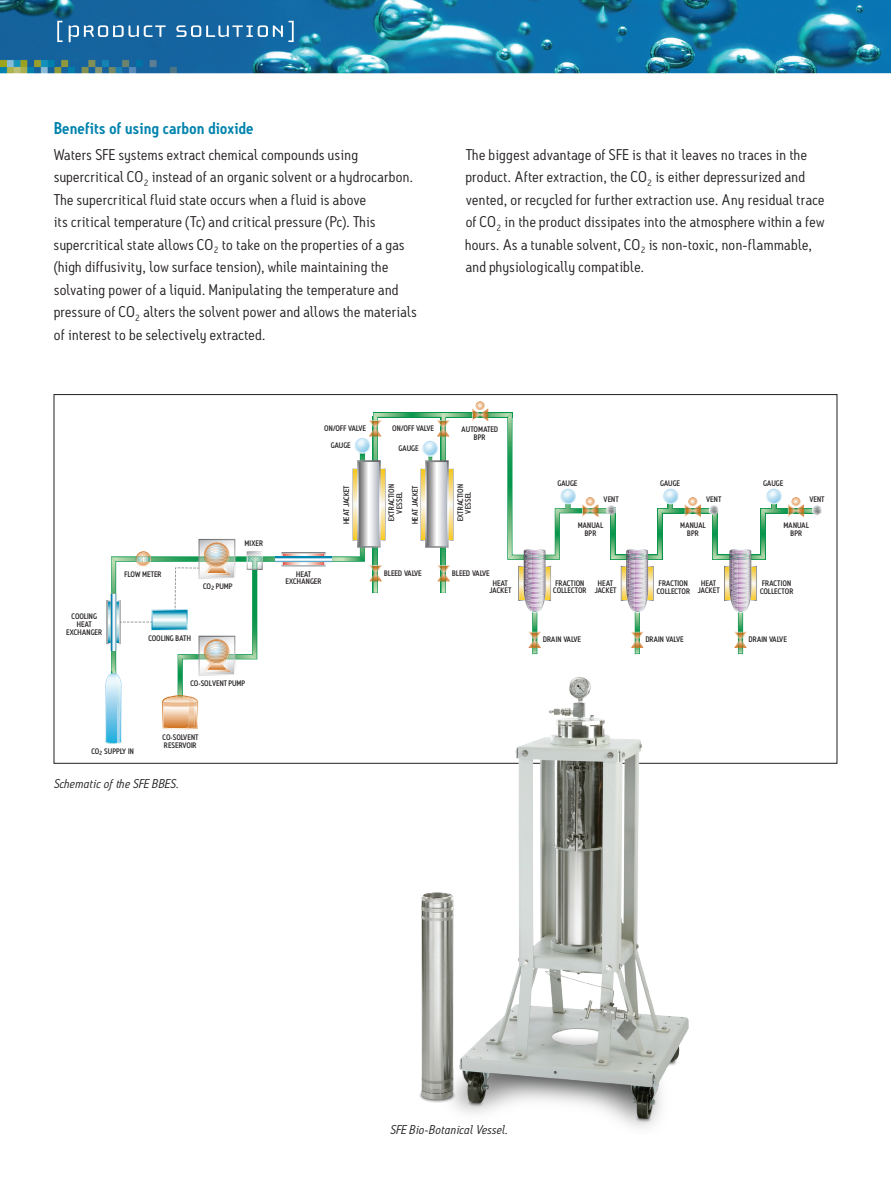
<style>
.page{position:relative;width:891px;height:1188px;background:#fff}
.page>*{position:absolute;margin:0;border:0;box-sizing:border-box;transform-origin:0 0}
.t1{font:600 16.5px "Antitled OT";letter-spacing:.01em;color:#0083ad}
.t2{font:15px/22.5px "Antitled OT";letter-spacing:.02em;color:#231f20;scale:1.05 1}
.t3{font:italic 12.3px "Antitled OT";letter-spacing:.025em;color:#231f20;scale:1.05 1}
.t4{font:500 7.8px/7.8px "Antitled OT";letter-spacing:.025em;color:#231f20;text-align:center}
.t5{font:500 7.8px "Antitled OT";letter-spacing:.045em;color:#231f20}
.t6{font:500 7.8px "Antitled OT";letter-spacing:.005em;color:#231f20}
.t7{font:500 7.8px "Antitled OT";letter-spacing:.055em;color:#231f20}
</style>
<div class="page">
<img style="left:0;top:0;width:891px;height:73px">
<svg style="left:57px;top:21px;width:6px;height:21px"></svg>
<svg style="left:69px;top:25px;width:97px;height:17px"></svg>
<svg style="left:176px;top:21px;width:118px;height:21px"></svg>
<svg style="left:105px;top:401px;width:717px;height:343px"></svg>
<img style="left:385px;top:667px;width:335px;height:461px">
<p class="t1" style="left:54px;top:118px;width:201px">Benefits of using carbon dioxide</p>
<p class="t2" style="left:54px;top:143px;width:347px">Waters SFE systems extract chemical compounds using supercritical CO<sub>2</sub> instead of an organic solvent or a hydrocarbon.<br>The supercritical fluid state occurs when a fluid is above<br>its critical temperature (Tc) and critical pressure (Pc). This supercritical state allows CO<sub>2</sub> to take on the properties of a gas (high diffusivity, low surface tension), while maintaining the solvating power of a liquid. Manipulating the temperature and pressure of CO<sub>2</sub> alters the solvent power and allows the materials of interest to be selectively extracted.</p>
<p class="t2" style="left:466px;top:143px;width:343px">The biggest advantage of SFE is that it leaves no traces in the product. After extraction, the CO<sub>2</sub> is either depressurized and vented, or recycled for further extraction use. Any residual trace of CO<sub>2</sub> in the product dissipates into the atmosphere within a few hours. As a tunable solvent, CO<sub>2</sub> is non-toxic, non-flammable, and physiologically compatible.</p>
<p class="t4" style="left:67px;top:613px;width:37px">COOLING<br>HEAT<br>EXCHANGER</p>
<p class="t7" style="left:125px;top:569px;width:38px">FLOW METER</p>
<p class="t4" style="left:245px;top:540px;width:20px">MIXER</p>
<p class="t4" style="left:203px;top:582px;width:31px">CO<sub>2</sub> PUMP</p>
<p class="t4" style="left:148px;top:634px;width:44px">COOLING BATH</p>
<p class="t4" style="left:191px;top:679px;width:56px">CO-SOLVENT PUMP</p>
<p class="t4" style="left:91px;top:748px;width:44px">CO<sub>2</sub> SUPPLY IN</p>
<p class="t4" style="left:163px;top:733px;width:37px;text-align:left">CO-SOLVENT<br>RESERVOIR</p>
<p class="t3" style="left:54px;top:776px;width:121px">Schematic of the SFE BBES.</p>
<p class="t5" style="left:324px;top:423px;width:43px">ON/OFF VALVE</p>
<p class="t4" style="left:331px;top:441px;width:21px">GAUGE</p>
<p class="t5" style="left:392px;top:423px;width:43px">ON/OFF VALVE</p>
<p class="t4" style="left:399px;top:444px;width:21px">GAUGE</p>
<p class="t4" style="left:461px;top:425px;width:38px">AUTOMATED<br>BPR</p>
<p class="t4" style="left:286px;top:570px;width:37px">HEAT<br>EXCHANGER</p>
<p class="t4" style="left:557px;top:479px;width:21px">GAUGE</p>
<p class="t4" style="left:388px;top:521px;width:39px;rotate:-90deg">EXTRACTION<br>VESSEL</p>
<p class="t4" style="left:604px;top:495px;width:16px">VENT</p>
<p class="t4" style="left:456px;top:521px;width:39px;rotate:-90deg">EXTRACTION<br>VESSEL</p>
<p class="t6" style="left:342px;top:524px;width:40px;rotate:-90deg">HEAT JACKET</p>
<p class="t6" style="left:410px;top:524px;width:40px;rotate:-90deg">HEAT JACKET</p>
<p class="t4" style="left:578px;top:521px;width:27px">MANUAL<br>BPR</p>
<p class="t5" style="left:384px;top:568px;width:39px">BLEED VALVE</p>
<p class="t5" style="left:452px;top:568px;width:39px">BLEED VALVE</p>
<p class="t4" style="left:553px;top:579px;width:35px;text-align:left">FRACTION<br>COLLECTOR</p>
<p class="t4" style="left:489px;top:579px;width:23px">HEAT<br>JACKET</p>
<p class="t4" style="left:594px;top:579px;width:23px">HEAT<br>JACKET</p>
<p class="t4" style="left:543px;top:636px;width:39px">DRAIN VALVE</p>
<p class="t4" style="left:660px;top:479px;width:21px">GAUGE</p>
<p class="t4" style="left:706px;top:495px;width:16px">VENT</p>
<p class="t4" style="left:680px;top:521px;width:27px">MANUAL<br>BPR</p>
<p class="t4" style="left:657px;top:579px;width:35px;text-align:left">FRACTION<br>COLLECTOR</p>
<p class="t4" style="left:698px;top:579px;width:23px">HEAT<br>JACKET</p>
<p class="t4" style="left:646px;top:636px;width:39px">DRAIN VALVE</p>
<p class="t4" style="left:763px;top:479px;width:21px">GAUGE</p>
<p class="t4" style="left:809px;top:495px;width:16px">VENT</p>
<p class="t4" style="left:783px;top:521px;width:27px">MANUAL<br>BPR</p>
<p class="t4" style="left:760px;top:579px;width:35px;text-align:left">FRACTION<br>COLLECTOR</p>
<p class="t4" style="left:749px;top:636px;width:39px">DRAIN VALVE</p>
<p class="t3" style="left:391px;top:1123px;width:114px">SFE Bio-Botanical Vessel.</p>
</div>
